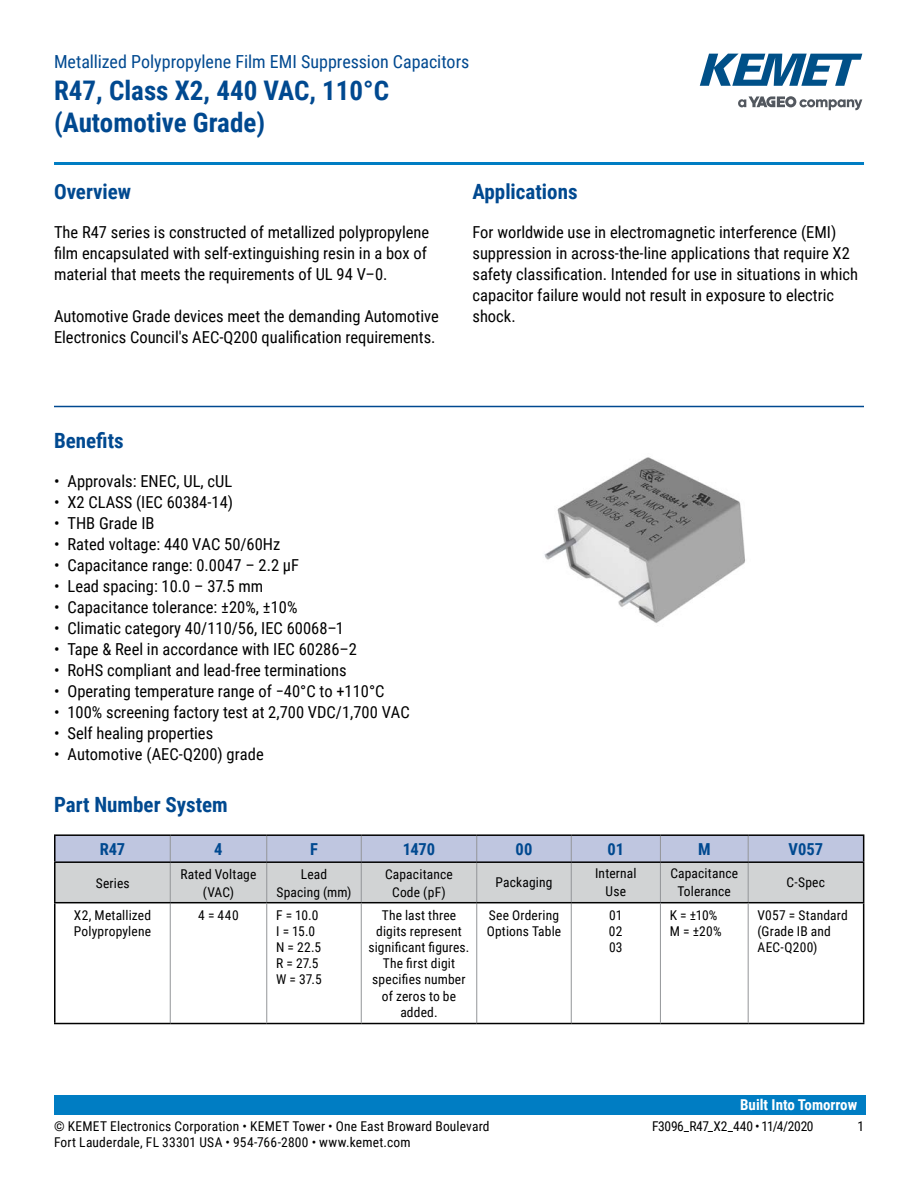
<style>
.page{position:relative;width:918px;height:1188px;background:#fff}
.page>*{position:absolute;margin:0;border:0;box-sizing:border-box;transform-origin:0 0}
.t1{font:700 27px/32.4px "Roboto Condensed";color:#004990}
.t2{font:700 21px "Roboto Condensed";color:#004990}
.t3{font:18px "Roboto Condensed";color:#004990}
.t4{font:16.5px/21px "Roboto Condensed";color:#000}
.t5{font:700 16.5px "Roboto Condensed";letter-spacing:-.01em;color:#004990}
.t6{font:700 15px "Roboto Condensed";color:#fff}
.t7{font:13.5px/16.2px "Roboto Condensed";letter-spacing:.015em;color:#000;text-align:center}
.t8{font:13.5px "Roboto Condensed";letter-spacing:-.02em;color:#000}
</style>
<div class="page">
<svg style="left:738px;top:96px;width:124px;height:14px"></svg>
<svg style="left:700px;top:54px;width:162px;height:32px"></svg>
<div style="left:54px;top:1095px;width:811px;height:20px;background:#007dc3"></div>
<hr style="left:54px;top:162px;width:810px;height:3px;background:#007dc3">
<hr style="left:54px;top:406px;width:810px;height:1px;background:#004990">
<hr style="left:170px;top:903px;width:1px;height:120px;background:#939598">
<svg style="left:56px;top:836px;width:808px;height:66px;background:#c9cdd7"></svg>
<hr style="left:54px;top:863px;width:2px;height:39px;background:#000">
<hr style="left:863px;top:863px;width:1px;height:39px;background:#000">
<hr style="left:54px;top:834px;width:116px;height:2px;background:#000">
<hr style="left:54px;top:836px;width:2px;height:25px;background:#000">
<hr style="left:170px;top:834px;width:97px;height:2px;background:#000">
<hr style="left:267px;top:834px;width:94px;height:2px;background:#000">
<hr style="left:361px;top:834px;width:116px;height:2px;background:#000">
<hr style="left:477px;top:834px;width:94px;height:2px;background:#000">
<hr style="left:571px;top:834px;width:89px;height:2px;background:#000">
<hr style="left:660px;top:834px;width:88px;height:2px;background:#000">
<hr style="left:748px;top:834px;width:116px;height:2px;background:#000">
<hr style="left:54px;top:861px;width:116px;height:2px;background:#000">
<hr style="left:170px;top:861px;width:97px;height:2px;background:#000">
<hr style="left:267px;top:861px;width:94px;height:2px;background:#000">
<hr style="left:361px;top:861px;width:116px;height:2px;background:#000">
<hr style="left:477px;top:861px;width:94px;height:2px;background:#000">
<hr style="left:571px;top:861px;width:89px;height:2px;background:#000">
<hr style="left:660px;top:861px;width:88px;height:2px;background:#000">
<hr style="left:748px;top:861px;width:116px;height:2px;background:#000">
<hr style="left:476px;top:903px;width:1px;height:120px;background:#939598">
<hr style="left:571px;top:903px;width:1px;height:120px;background:#939598">
<hr style="left:54px;top:902px;width:116px;height:1px;background:#000">
<hr style="left:54px;top:903px;width:2px;height:120px;background:#000">
<hr style="left:170px;top:902px;width:97px;height:1px;background:#000">
<hr style="left:361px;top:902px;width:116px;height:1px;background:#000">
<hr style="left:477px;top:902px;width:94px;height:1px;background:#000">
<hr style="left:571px;top:902px;width:89px;height:1px;background:#000">
<hr style="left:54px;top:1023px;width:116px;height:1px;background:#000">
<hr style="left:170px;top:1023px;width:97px;height:1px;background:#000">
<hr style="left:361px;top:1023px;width:116px;height:1px;background:#000">
<hr style="left:477px;top:1023px;width:94px;height:1px;background:#000">
<hr style="left:571px;top:1023px;width:89px;height:1px;background:#000">
<hr style="left:267px;top:902px;width:94px;height:1px;background:#000">
<hr style="left:267px;top:1023px;width:94px;height:1px;background:#000">
<hr style="left:266px;top:903px;width:1px;height:120px;background:#939598">
<hr style="left:361px;top:903px;width:1px;height:120px;background:#939598">
<hr style="left:660px;top:902px;width:88px;height:1px;background:#000">
<hr style="left:748px;top:902px;width:116px;height:1px;background:#000">
<hr style="left:863px;top:903px;width:1px;height:120px;background:#000">
<hr style="left:660px;top:1023px;width:88px;height:1px;background:#000">
<hr style="left:748px;top:1023px;width:116px;height:1px;background:#000">
<hr style="left:660px;top:903px;width:1px;height:120px;background:#939598">
<hr style="left:748px;top:903px;width:1px;height:120px;background:#939598">
<img style="left:544px;top:457px;width:201px;height:166px">
<p class="t3" style="left:54px;top:48px;width:417px">Metallized Polypropylene Film EMI Suppression Capacitors</p>
<h1 class="t1" style="left:54px;top:73px;width:337px">R47, Class X2, 440 VAC, 110°C (Automotive Grade)</h1>
<p class="t2" style="left:54px;top:177px;width:79px">Overview</p>
<p class="t4" style="left:54px;top:221px;width:377px">The R47 series is constructed of metallized polypropylene film encapsulated with self-extinguishing resin in a box of material that meets the requirements of UL 94 V–0.</p>
<p class="t4" style="left:54px;top:305px;width:386px">Automotive Grade devices meet the demanding Automotive<br>Electronics Council's AEC-Q200 qualification requirements.</p>
<p class="t2" style="left:54px;top:426px;width:71px">Benefits</p>
<p class="t4" style="left:54px;top:470px;width:180px">• Approvals: ENEC, UL, cUL</p>
<p class="t4" style="left:54px;top:491px;width:181px">• X2 CLASS (IEC 60384-14)</p>
<p class="t4" style="left:54px;top:512px;width:102px">• THB Grade IB</p>
<p class="t4" style="left:54px;top:533px;width:228px">• Rated voltage: 440 VAC 50/60Hz</p>
<p class="t4" style="left:54px;top:554px;width:247px">• Capacitance range: 0.0047 – 2.2 µF</p>
<p class="t4" style="left:54px;top:575px;width:211px">• Lead spacing: 10.0 – 37.5 mm</p>
<p class="t4" style="left:54px;top:596px;width:245px">• Capacitance tolerance: ±20%, ±10%</p>
<p class="t4" style="left:54px;top:617px;width:291px">• Climatic category 40/110/56, IEC 60068–1</p>
<p class="t4" style="left:54px;top:638px;width:305px">• Tape &amp; Reel in accordance with IEC 60286–2</p>
<p class="t4" style="left:54px;top:659px;width:294px">• RoHS compliant and lead-free terminations</p>
<p class="t4" style="left:54px;top:680px;width:332px">• Operating temperature range of −40°C to +110°C</p>
<p class="t4" style="left:54px;top:701px;width:357px">• 100% screening factory test at 2,700 VDC/1,700 VAC</p>
<p class="t4" style="left:54px;top:722px;width:161px">• Self healing properties</p>
<p class="t4" style="left:54px;top:743px;width:211px">• Automotive (AEC-Q200) grade</p>
<p class="t2" style="left:472px;top:177px;width:107px">Applications</p>
<p class="t4" style="left:472px;top:221px;width:387px">For worldwide use in electromagnetic interference (EMI) suppression in across-the-line applications that require X2 safety classification. Intended for use in situations in which capacitor failure would not result in exposure to electric shock.</p>
<p class="t2" style="left:54px;top:790px;width:175px">Part Number System</p>
<p class="t5" style="left:100px;top:837px;width:27px">R47</p>
<p class="t5" style="left:214px;top:837px;width:10px">4</p>
<p class="t5" style="left:310px;top:837px;width:9px">F</p>
<p class="t5" style="left:403px;top:837px;width:34px">1470</p>
<p class="t5" style="left:516px;top:837px;width:18px">00</p>
<p class="t5" style="left:608px;top:837px;width:18px">01</p>
<p class="t5" style="left:698px;top:837px;width:14px">M</p>
<p class="t5" style="left:789px;top:837px;width:36px">V057</p>
<p class="t7" style="left:96px;top:874px;width:35px">Series</p>
<p class="t7" style="left:181px;top:864px;width:77px;line-height:18px">Rated Voltage (VAC)</p>
<p class="t7" style="left:276px;top:864px;width:77px;line-height:18px">Lead<br>Spacing (mm)</p>
<p class="t7" style="left:385px;top:864px;width:69px;line-height:18px">Capacitance<br>Code (pF)</p>
<p class="t7" style="left:496px;top:874px;width:58px">Packaging</p>
<p class="t7" style="left:595px;top:864px;width:43px;line-height:18px">Internal<br>Use</p>
<p class="t7" style="left:670px;top:864px;width:69px;line-height:18px">Capacitance<br>Tolerance</p>
<p class="t7" style="left:786px;top:874px;width:40px">C-Spec</p>
<p class="t7" style="left:74px;top:906px;width:79px;text-align:left">X2, Metallized<br>Polypropylene</p>
<p class="t7" style="left:198px;top:906px;width:42px">4 = 440</p>
<p class="t7" style="left:276px;top:906px;width:47px;text-align:left">F = 10.0<br>I = 15.0<br>N = 22.5<br>R = 27.5<br>W = 37.5</p>
<p class="t7" style="left:369px;top:906px;width:102px">The last three digits represent significant figures.<br>The first digit specifies number of zeros to be added.</p>
<p class="t7" style="left:487px;top:906px;width:76px;text-align:left">See Ordering<br>Options Table</p>
<p class="t7" style="left:609px;top:906px;width:15px;text-align:justify">01<br>02<br>03</p>
<p class="t7" style="left:670px;top:906px;width:53px;text-align:left">K = ±10%<br>M = ±20%</p>
<p class="t7" style="left:758px;top:906px;width:92px;text-align:left">V057 = Standard (Grade IB and<br>AEC-Q200)</p>
<p class="t6" style="left:740px;top:1094px;width:119px">Built Into Tomorrow</p>
<p class="t7" style="left:54px;top:1117px;width:437px">© KEMET Electronics Corporation • KEMET Tower • One East Broward Boulevard</p>
<p class="t8" style="left:652px;top:1116px;width:163px">F3096_R47_X2_440 • 11/4/2020</p>
<p class="t7" style="left:54px;top:1133px;width:358px">Fort Lauderdale, FL 33301 USA • 954-766-2800 • www.kemet.com</p>
<p class="t7" style="left:857px;top:1117px;width:8px">1</p>
</div>
